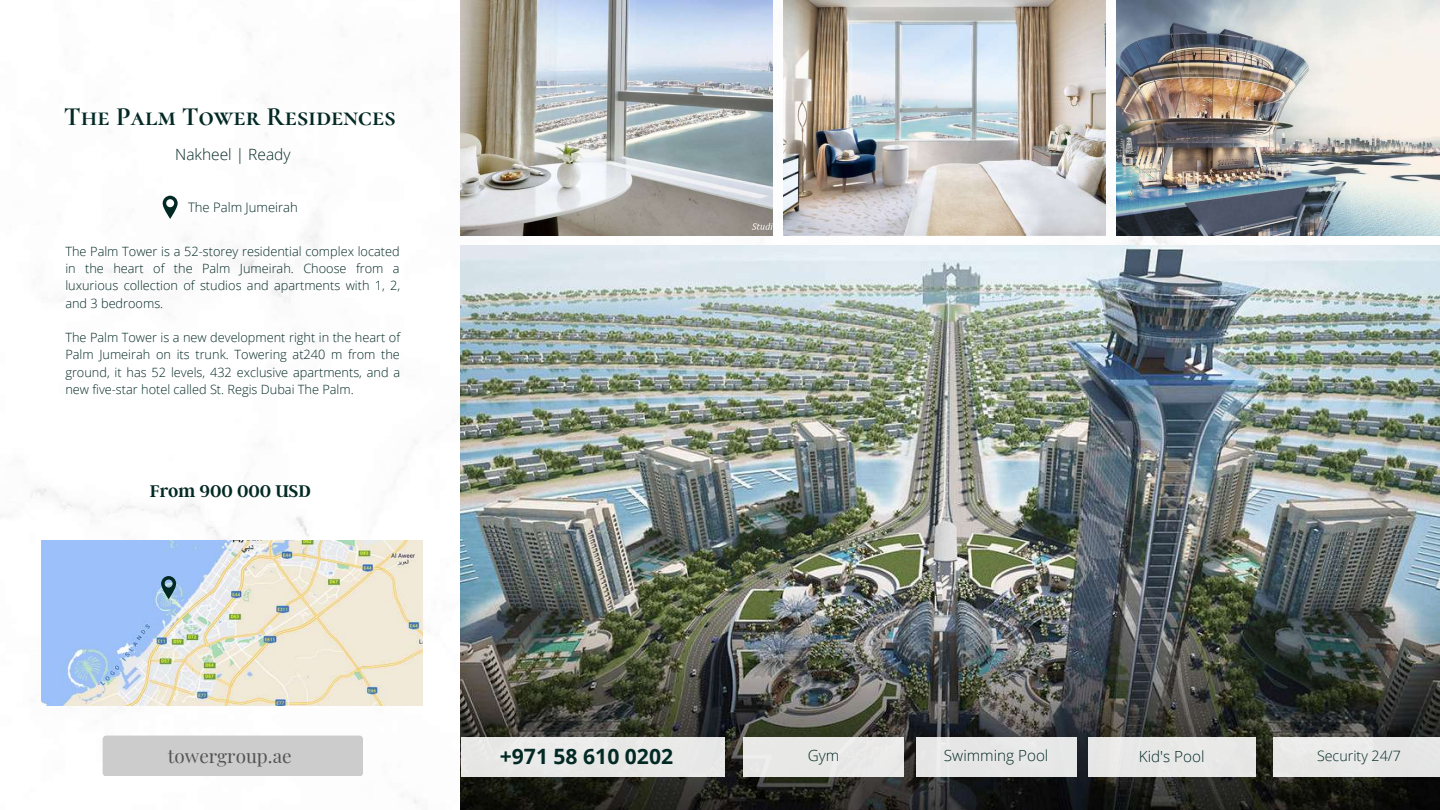
<style>
.page{position:relative;width:1440px;height:810px;background:#fff}
.page>*{position:absolute;margin:0;border:0;box-sizing:border-box;transform-origin:0 0}
.t1{font:700 26.4px "Cormorant SC";color:#022924}
.t2{font:700 21.1px "Open Sans";color:#022924}
.t3{font:18.9px "Playfair Display";color:#545454}
.t4{font:600 18.8px "Argent CF";color:#022924}
.t5{font:300 15.5px "Open Sans";color:#022924}
.t6{font:300 15.3px "Open Sans";color:#022924}
.t7{font:300 14.3px "Open Sans";color:#022924}
.t8{font:300 13.1px "Open Sans";color:#022924}
.t9{font:300 12.8px/17.2px "Open Sans";color:#022924;text-align:justify}
</style>
<div class="page">
<img style="left:461px;top:246px;width:979px;height:564px">
<img style="left:461px;top:0;width:312px;height:236px">
<img style="left:783px;top:0;width:323px;height:236px">
<img style="left:1116px;top:0;width:324px;height:236px">
<div style="left:461px;top:737px;width:264px;height:39px;background:#e8e9e8"></div>
<div style="left:743px;top:737px;width:161px;height:39px;background:#e8e9e7"></div>
<div style="left:916px;top:737px;width:160px;height:39px;background:#e6e6e6"></div>
<div style="left:1088px;top:737px;width:167px;height:39px;background:#e8e8e7"></div>
<div style="left:1273px;top:737px;width:167px;height:39px;background:#e7e7e7"></div>
<div style="left:103px;top:736px;width:260px;height:40px;background:#ccc;border-radius:4px"></div>
<img style="left:41px;top:541px;width:381px;height:165px">
<svg style="left:161px;top:576px;width:15px;height:23px"></svg>
<svg style="left:163px;top:196px;width:15px;height:23px"></svg>
<h1 class="t1" style="left:64px;top:101px;width:333px">The Palm Tower Residences</h1>
<p class="t5" style="left:175px;top:144px;width:117px">Nakheel | Ready</p>
<p class="t8" style="left:188px;top:198px;width:111px">The Palm Jumeirah</p>
<p class="t9" style="left:65px;top:242px;width:336px">The Palm Tower is a 52-storey residential complex located in the heart of the Palm Jumeirah. Choose from a luxurious collection of studios and apartments with 1, 2, and 3 bedrooms.</p>
<p class="t9" style="left:65px;top:329px;width:336px">The Palm Tower is a new development right in the heart of Palm Jumeirah on its trunk. Towering at240 m from the ground, it has 52 levels, 432 exclusive apartments, and a new five-star hotel called St. Regis Dubai The Palm.</p>
<h3 class="t4" style="left:150px;top:479px;width:163px">From 900 000 USD</h3>
<h3 class="t3" style="left:168px;top:743px;width:125px">towergroup.ae</h3>
<h2 class="t2" style="left:500px;top:741px;width:175px">+971 58 610 0202</h2>
<p class="t6" style="left:808px;top:745px;width:33px">Gym</p>
<p class="t6" style="left:944px;top:745px;width:106px">Swimming Pool</p>
<p class="t6" style="left:1139px;top:746px;width:67px">Kid's Pool</p>
<p class="t7" style="left:1317px;top:746px;width:85px">Security 24/7</p>
</div>
